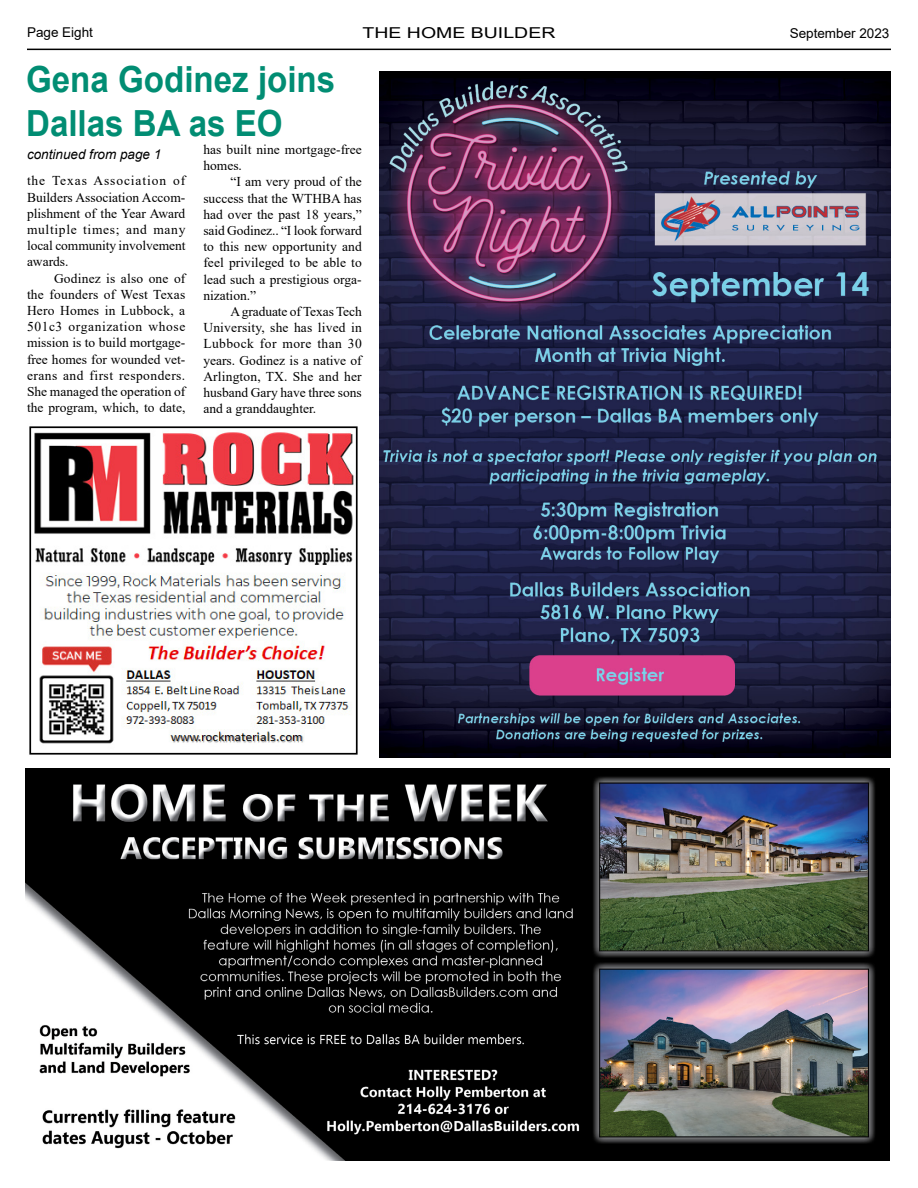
<style>
.page{position:relative;width:918px;height:1188px;background:#fff}
.page>*{position:absolute;margin:0;border:0;box-sizing:border-box;transform-origin:0 0}
.t1{font:700 36px/43.2px "Arial";color:#018d73;scale:.92 1}
.t2{font:15px "Arial";color:#000;scale:1.3 1}
.t3{font:13.5px/16.2px "Times New Roman";color:#000;text-align:justify}
.t4{font:13.5px "Arial";color:#000}
.t5{font:italic 13.5px "Arial";color:#000}
</style>
<div class="page">
<hr style="left:27px;top:49px;width:864px;height:1px;background:#000">
<img style="left:26px;top:768px;width:863px;height:393px">
<img style="left:29px;top:426px;width:329px;height:329px">
<img style="left:380px;top:72px;width:511px;height:685px">
<p class="t4" style="left:27px;top:23px;width:68px">Page Eight</p>
<p class="t2" style="left:363px;top:22px;width:150px">THE HOME BUILDER</p>
<p class="t4" style="left:790px;top:24px;width:101px">September 2023</p>
<h1 class="t1" style="left:26px;top:59px;width:338px">Gena Godinez joins<br>Dallas BA as EO</h1>
<p class="t5" style="left:27px;top:146px;width:136px">continued from page 1</p>
<p class="t3" style="left:27px;top:172px;width:160px">the Texas Association of Builders Association Accom&shy;plishment of the Year Award multiple times; and many local community involvement awards.</p>
<p class="t3" style="left:27px;top:270px;width:160px;text-indent:27px">Godinez is also one of the founders of West Texas Hero Homes in Lubbock, a 501c3 organization whose mission is to build mortgage&shy;free homes for wounded vet&shy;erans and first responders.<br>She managed the operation of the program, which, to date,</p>
<p class="t3" style="left:203px;top:141px;width:160px">has built nine mortgage-free homes.</p>
<p class="t3" style="left:203px;top:173px;width:160px;text-indent:27px">“I am very proud of the success that the WTHBA has had over the past 18 years,” said Godinez.. “I look forward to this new opportunity and feel privileged to be able to lead such a prestigious orga&shy;nization.”</p>
<p class="t3" style="left:203px;top:303px;width:160px;text-indent:27px">A graduate of Texas Tech University, she has lived in Lubbock for more than 30 years. Godinez is a native of Arlington, TX. She and her husband Gary have three sons and a granddaughter.</p>
</div>
